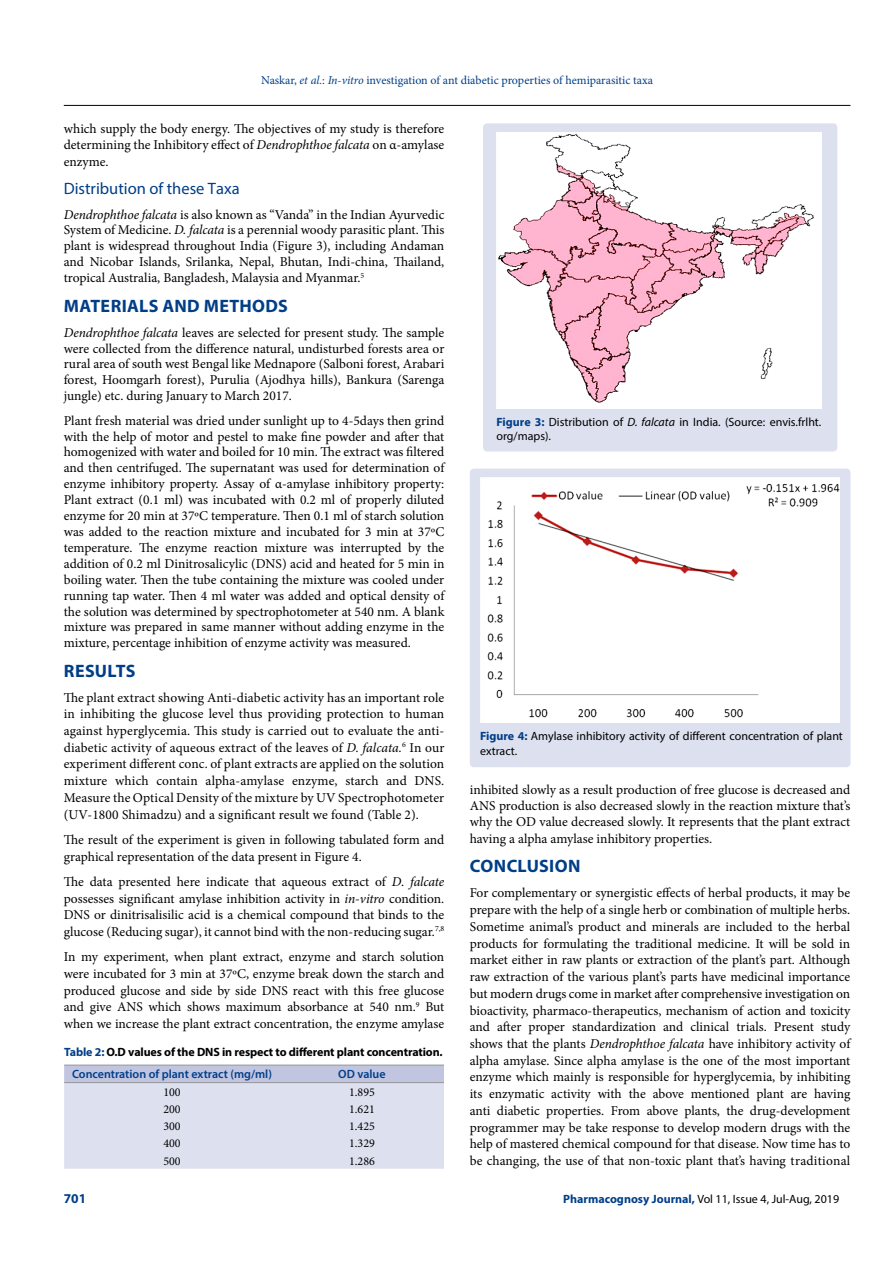
<style>
.page{position:relative;width:893px;height:1263px;background:#fff}
.page>*{position:absolute;margin:0;border:0;box-sizing:border-box;transform-origin:0 0}
.t1{font:700 18px "Myriad Pro";letter-spacing:.02em;color:#003e88}
.t2{font:16.5px "Myriad Pro";color:#003e88}
.t3{font:13.5px/16.8px "Minion Pro";color:#000;text-align:justify}
.t4{font:700 13.5px "Myriad Pro";color:#003e88}
.t5{font:12px/14.4px "Myriad Pro";color:#000}
.t6{font:12px "Minion Pro";color:#003e88}
.t7{font:700 12px "Myriad Pro";letter-spacing:-.01em;color:#000}
.t8{font:600 12px "Myriad Pro";color:#003e88}
.t9{font:12px "Minion Pro";color:#000}
.s1{font-style:italic}
.s2{font-weight:700;color:#003e88}
.s3{color:#003e88}
</style>
<div class="page">
<hr style="left:64px;top:105px;width:786px;height:1px;background:#000">
<div style="left:483px;top:123px;width:354px;height:328px;background:#dde0ef;border-radius:4px"></div>
<img style="left:496px;top:133px;width:325px;height:275px">
<div style="left:470px;top:469px;width:380px;height:298px;background:#dde0ef;border-radius:4px"></div>
<div style="left:480px;top:478px;width:359px;height:245px;background:#fff"></div>
<svg style="left:64px;top:1066px;width:380px;height:103px;background:#d8dbec"></svg>
<hr style="left:64px;top:1065px;width:216px;height:1px;background:#939598">
<hr style="left:280px;top:1065px;width:164px;height:1px;background:#939598">
<hr style="left:64px;top:1082px;width:216px;height:1px;background:#939598">
<hr style="left:280px;top:1082px;width:164px;height:1px;background:#939598">
<p class="t6" style="left:261px;top:72px;width:394px">Naskar, <span class="s1">et al.</span>: <span class="s1">In-vitro</span> investigation of ant diabetic properties of hemiparasitic taxa</p>
<p class="t3" style="left:64px;top:121px;width:382px;line-height:16.2px">which supply the body energy. The objectives of my study is therefore determining the Inhibitory effect of <span class="s1">Dendrophthoe falcata</span> on α-amylase enzyme.</p>
<p class="t2" style="left:64px;top:178px;width:177px">Distribution of these Taxa</p>
<p class="t3" style="left:64px;top:206px;width:382px;line-height:16px"><span class="s1">Dendrophthoe falcata</span> is also known as “Vanda” in the Indian Ayurvedic System of Medicine. <span class="s1">D. falcata</span> is a perennial woody parasitic plant. This plant is widespread throughout India (Figure 3), including Andaman and Nicobar Islands, Srilanka, Nepal, Bhutan, Indi-china, Thailand, tropical Australia, Bangladesh, Malaysia and Myanmar.<sup>5</sup></p>
<h1 class="t1" style="left:64px;top:294px;width:226px">MATERIALS AND METHODS</h1>
<p class="t3" style="left:64px;top:324px;width:382px;line-height:15.9px"><span class="s1">Dendrophthoe falcata</span> leaves are selected for present study. The sample were collected from the difference natural, undisturbed forests area or rural area of south west Bengal like Mednapore (Salboni forest, Arabari forest, Hoomgarh forest), Purulia (Ajodhya hills), Bankura (Sarenga jungle) etc. during January to March 2017.</p>
<p class="t3" style="left:64px;top:412px;width:382px;line-height:15.9px">Plant fresh material was dried under sunlight up to 4-5days then grind with the help of motor and pestel to make fine powder and after that homogenized with water and boiled for 10 min. The extract was filtered and then centrifuged. The supernatant was used for determination of enzyme inhibitory property. Assay of α-amylase inhibitory property:<br>Plant extract (0.1 ml) was incubated with 0.2 ml of properly diluted enzyme for 20 min at 37ºC temperature. Then 0.1 ml of starch solution was added to the reaction mixture and incubated for 3 min at 37ºC temperature. The enzyme reaction mixture was interrupted by the addition of 0.2 ml Dinitrosalicylic (DNS) acid and heated for 5 min in boiling water. Then the tube containing the mixture was cooled under running tap water. Then 4 ml water was added and optical density of the solution was determined by spectrophotometer at 540 nm. A blank mixture was prepared in same manner without adding enzyme in the mixture, percentage inhibition of enzyme activity was measured.</p>
<h1 class="t1" style="left:64px;top:659px;width:73px">RESULTS</h1>
<p class="t3" style="left:64px;top:689px;width:382px">The plant extract showing Anti-diabetic activity has an important role in inhibiting the glucose level thus providing protection to human against hyperglycemia. This study is carried out to evaluate the anti&shy;diabetic activity of aqueous extract of the leaves of <span class="s1">D. falcata.</span><sup>6</sup> In our experiment different conc. of plant extracts are applied on the solution mixture which contain alpha-amylase enzyme, starch and DNS.<br>Measure the Optical Density of the mixture by UV Spectrophotometer (UV-1800 Shimadzu) and a significant result we found (Table 2).</p>
<p class="t3" style="left:64px;top:831px;width:382px">The result of the experiment is given in following tabulated form and graphical representation of the data present in Figure 4.</p>
<p class="t3" style="left:64px;top:873px;width:382px">The data presented here indicate that aqueous extract of <span class="s1">D</span>. <span class="s1">falcate </span>possesses significant amylase inhibition activity in <span class="s1">in-vitro</span> condition.<br>DNS or dinitrisalisilic acid is a chemical compound that binds to the glucose (Reducing sugar), it cannot bind with the non-reducing sugar.<sup>7,8</sup></p>
<p class="t3" style="left:64px;top:948px;width:382px">In my experiment, when plant extract, enzyme and starch solution were incubated for 3 min at 37ºC, enzyme break down the starch and produced glucose and side by side DNS react with this free glucose and give ANS which shows maximum absorbance at 540 nm.<sup>9</sup> But when we increase the plant extract concentration, the enzyme amylase</p>
<p class="t5" style="left:496px;top:414px;width:326px"><span class="s2">Figure 3:</span> Distribution of <span class="s1">D. falcata</span> in India. (Source: envis.frlht. org/maps).</p>
<p class="t5" style="left:480px;top:729px;width:364px"><span class="s2">Figure 4:</span> Amylase inhibitory activity of different concentration of plant extract.</p>
<p class="t3" style="left:470px;top:782px;width:382px;line-height:16.2px">inhibited slowly as a result production of free glucose is decreased and ANS production is also decreased slowly in the reaction mixture that’s why the OD value decreased slowly. It represents that the plant extract having a alpha amylase inhibitory properties.</p>
<h1 class="t1" style="left:470px;top:854px;width:112px">CONCLUSION</h1>
<p class="t3" style="left:470px;top:885px;width:382px">For complementary or synergistic effects of herbal products, it may be prepare with the help of a single herb or combination of multiple herbs.<br>Sometime animal’s product and minerals are included to the herbal products for formulating the traditional medicine. It will be sold in market either in raw plants or extraction of the plant’s part. Although raw extraction of the various plant’s parts have medicinal importance but modern drugs come in market after comprehensive investigation on bioactivity, pharmaco-therapeutics, mechanism of action and toxicity and after proper standardization and clinical trials. Present study shows that the plants <span class="s1">Dendrophthoe falcata</span> have inhibitory activity of alpha amylase. Since alpha amylase is the one of the most important enzyme which mainly is responsible for hyperglycemia, by inhibiting its enzymatic activity with the above mentioned plant are having anti diabetic properties. From above plants, the drug-development programmer may be take response to develop modern drugs with the help of mastered chemical compound for that disease. Now time has to be changing, the use of that non-toxic plant that’s having traditional</p>
<p class="t7" style="left:64px;top:1044px;width:380px"><span class="s3">Table 2:</span> O.D values of the DNS in respect to different plant concentration.</p>
<p class="t8" style="left:72px;top:1067px;width:201px">Concentration of plant extract (mg/ml)</p>
<p class="t8" style="left:338px;top:1067px;width:49px">OD value</p>
<p class="t9" style="left:163px;top:1084px;width:19px">100</p>
<p class="t9" style="left:349px;top:1084px;width:27px">1.895</p>
<p class="t9" style="left:163px;top:1101px;width:19px">200</p>
<p class="t9" style="left:349px;top:1101px;width:27px">1.621</p>
<p class="t9" style="left:163px;top:1118px;width:19px">300</p>
<p class="t9" style="left:349px;top:1118px;width:27px">1.425</p>
<p class="t9" style="left:163px;top:1135px;width:19px">400</p>
<p class="t9" style="left:349px;top:1135px;width:27px">1.329</p>
<p class="t9" style="left:163px;top:1153px;width:19px">500</p>
<p class="t9" style="left:349px;top:1153px;width:27px">1.286</p>
<p class="t4" style="left:64px;top:1189px;width:24px">701</p>
<p class="t5" style="left:563px;top:1191px;width:278px"><span class="s2">Pharmacognosy Journal,</span> Vol 11, Issue 4, Jul-Aug, 2019</p>
</div>
